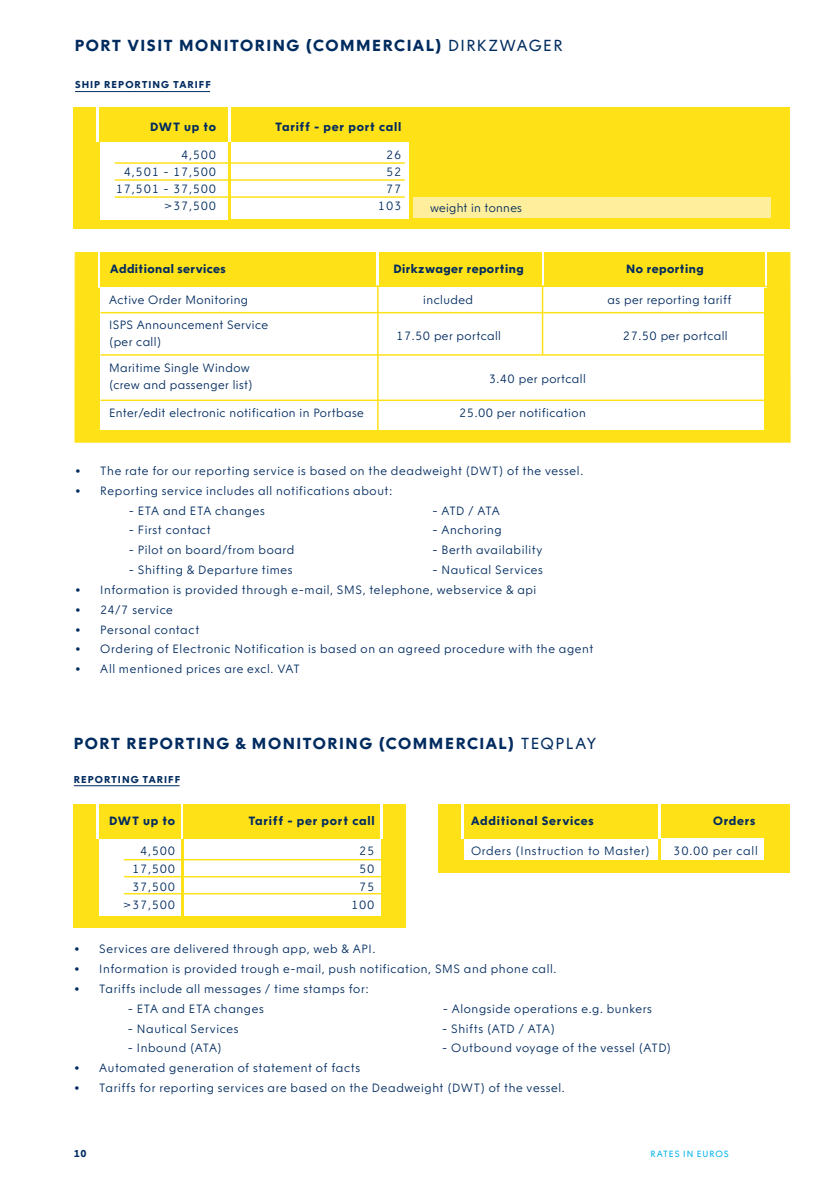
<style>
.page{position:relative;width:840px;height:1191px;background:#fff}
.page>*{position:absolute;margin:0;border:0;box-sizing:border-box;transform-origin:0 0}
.t1{font:700 16px "NLRTM";letter-spacing:.095em;color:#002b5f}
.t2{font:300 12px/17px "NLRTM";letter-spacing:.05em;color:#002b5f}
.t3{font:700 12px "NLRTM";letter-spacing:.045em;color:#002b5f}
.t4{font:300 12px "NLRTM";letter-spacing:.025em;color:#002b5f}
.t5{font:700 10px "NLRTM";letter-spacing:.1em;color:#002b5f}
.t6{font:9px "NLRTM";letter-spacing:.09em;color:#00b2ec}
.s1{font-weight:400}
</style>
<div class="page">
<div style="left:74px;top:108px;width:715px;height:121px;background:#ffe117"></div>
<div style="left:96px;top:108px;width:287px;height:34px;background:#fff"></div>
<div style="left:100px;top:108px;width:128px;height:111px;background:#fff"></div>
<div style="left:231px;top:108px;width:178px;height:111px;background:#fff"></div>
<div style="left:99px;top:108px;width:129px;height:34px;background:#ffe117"></div>
<div style="left:231px;top:108px;width:178px;height:34px;background:#ffe117"></div>
<hr style="left:115px;top:162px;width:289px;height:2px;background:#ffe117">
<hr style="left:115px;top:179px;width:289px;height:2px;background:#ffe117">
<hr style="left:115px;top:196px;width:289px;height:2px;background:#ffe117">
<div style="left:75px;top:252px;width:714px;height:190px;background:#ffe117"></div>
<div style="left:100px;top:287px;width:664px;height:142px;background:#fff"></div>
<hr style="left:100px;top:354px;width:664px;height:2px;background:#ffe117">
<hr style="left:100px;top:399px;width:664px;height:2px;background:#ffe117">
<hr style="left:100px;top:312px;width:664px;height:1px;background:#ffe117">
<hr style="left:377px;top:286px;width:1px;height:149px;background:#ffe117">
<hr style="left:541px;top:285px;width:2px;height:69px;background:#ffe117">
<div style="left:413px;top:197px;width:357px;height:21px;background:#ffef9c"></div>
<hr style="left:75px;top:91px;width:135px;height:1px;background:#002b5f">
<div style="left:74px;top:804px;width:331px;height:123px;background:#ffe117"></div>
<div style="left:438px;top:804px;width:350px;height:68px;background:#ffe117"></div>
<div style="left:96px;top:804px;width:287px;height:34px;background:#fff"></div>
<div style="left:460px;top:804px;width:287px;height:34px;background:linear-gradient(to bottom,#fff,#fff)"></div>
<div style="left:99px;top:804px;width:82px;height:112px;background:#fff"></div>
<div style="left:463px;top:804px;width:194px;height:55px;background:#fff"></div>
<div style="left:184px;top:804px;width:196px;height:111px;background:#fff"></div>
<div style="left:99px;top:804px;width:82px;height:34px;background:#ffe117"></div>
<div style="left:183px;top:804px;width:197px;height:34px;background:#ffe117"></div>
<div style="left:463px;top:804px;width:194px;height:34px;background:#ffe117"></div>
<div style="left:660px;top:804px;width:128px;height:68px;background:#ffe117"></div>
<div style="left:660px;top:838px;width:103px;height:21px;background:#fff"></div>
<hr style="left:124px;top:859px;width:280px;height:1px;background:#ffe117">
<hr style="left:124px;top:876px;width:280px;height:1px;background:#ffe117">
<hr style="left:124px;top:893px;width:280px;height:1px;background:#ffe117">
<hr style="left:74px;top:785px;width:105px;height:1px;background:#002b5f">
<h1 class="t1" style="left:75px;top:36px;width:489px">PORT VISIT MONITORING (COMMERCIAL) <span class="s1">DIRKZWAGER</span></h1>
<p class="t5" style="left:75px;top:79px;width:137px">SHIP REPORTING TARIFF</p>
<p class="t3" style="left:150px;top:120px;width:67px">DWT up to</p>
<p class="t3" style="left:275px;top:120px;width:128px">Tariff - per port call</p>
<p class="t2" style="left:181px;top:146px;width:37px">4,500</p>
<p class="t2" style="left:386px;top:146px;width:17px">26</p>
<p class="t2" style="left:124px;top:163px;width:94px">4,501 - 17,500</p>
<p class="t2" style="left:386px;top:163px;width:17px">52</p>
<p class="t2" style="left:116px;top:180px;width:102px">17,501 - 37,500</p>
<p class="t2" style="left:386px;top:180px;width:17px">77</p>
<p class="t2" style="left:164px;top:197px;width:53px">&gt;37,500</p>
<p class="t2" style="left:378px;top:197px;width:25px">103</p>
<p class="t4" style="left:430px;top:201px;width:93px">weight in tonnes</p>
<p class="t3" style="left:110px;top:262px;width:117px">Additional services</p>
<p class="t3" style="left:393px;top:262px;width:131px">Dirkzwager reporting</p>
<p class="t3" style="left:626px;top:262px;width:79px">No reporting</p>
<p class="t2" style="left:109px;top:291px;width:140px">Active Order Monitoring</p>
<p class="t2" style="left:423px;top:291px;width:51px">included</p>
<p class="t2" style="left:607px;top:291px;width:126px">as per reporting tariff</p>
<p class="t2" style="left:109px;top:316px;width:160px">ISPS Announcement Service (per call)</p>
<p class="t2" style="left:396px;top:327px;width:106px">17.50 per portcall</p>
<p class="t2" style="left:622px;top:327px;width:106px">27.50 per portcall</p>
<p class="t2" style="left:109px;top:359px;width:145px">Maritime Single Window (crew and passenger list)</p>
<p class="t2" style="left:488px;top:370px;width:98px">3.40 per portcall</p>
<p class="t2" style="left:109px;top:404px;width:256px">Enter/edit electronic notification in Portbase</p>
<p class="t2" style="left:459px;top:404px;width:128px">25.00 per notification</p>
<p class="t2" style="left:75px;top:462px;width:509px">• The rate for our reporting service is based on the deadweight (DWT) of the vessel.</p>
<p class="t2" style="left:75px;top:482px;width:319px">• Reporting service includes all notifications about:</p>
<p class="t2" style="left:129px;top:502px;width:137px">- ETA and ETA changes</p>
<p class="t2" style="left:432px;top:502px;width:69px">- ATD / ATA</p>
<p class="t2" style="left:129px;top:521px;width:83px">- First contact</p>
<p class="t2" style="left:432px;top:521px;width:71px">- Anchoring</p>
<p class="t2" style="left:129px;top:541px;width:167px">- Pilot on board/from board</p>
<p class="t2" style="left:432px;top:541px;width:112px">- Berth availability</p>
<p class="t2" style="left:129px;top:561px;width:165px">- Shifting &amp; Departure times</p>
<p class="t2" style="left:432px;top:561px;width:112px">- Nautical Services</p>
<p class="t2" style="left:75px;top:581px;width:463px">• Information is provided through e-mail, SMS, telephone, webservice &amp; api</p>
<p class="t2" style="left:75px;top:601px;width:100px">• 24/7 service</p>
<p class="t2" style="left:75px;top:621px;width:126px">• Personal contact</p>
<p class="t2" style="left:75px;top:640px;width:520px">• Ordering of Electronic Notification is based on an agreed procedure with the agent</p>
<p class="t2" style="left:75px;top:660px;width:226px">• All mentioned prices are excl. VAT</p>
<h1 class="t1" style="left:74px;top:733px;width:523px">PORT REPORTING &amp; MONITORING (COMMERCIAL) <span class="s1">TEQPLAY</span></h1>
<p class="t5" style="left:74px;top:773px;width:108px">REPORTING TARIFF</p>
<p class="t3" style="left:109px;top:813px;width:67px">DWT up to</p>
<p class="t3" style="left:248px;top:813px;width:128px">Tariff - per port call</p>
<p class="t2" style="left:140px;top:842px;width:37px">4,500</p>
<p class="t2" style="left:359px;top:842px;width:17px">25</p>
<p class="t2" style="left:132px;top:860px;width:45px">17,500</p>
<p class="t2" style="left:359px;top:860px;width:17px">50</p>
<p class="t2" style="left:132px;top:878px;width:45px">37,500</p>
<p class="t2" style="left:359px;top:878px;width:17px">75</p>
<p class="t2" style="left:123px;top:896px;width:53px">&gt;37,500</p>
<p class="t2" style="left:351px;top:896px;width:25px">100</p>
<p class="t3" style="left:471px;top:813px;width:124px">Additional Services</p>
<p class="t3" style="left:712px;top:813px;width:44px">Orders</p>
<p class="t2" style="left:471px;top:842px;width:180px">Orders (Instruction to Master)</p>
<p class="t2" style="left:673px;top:842px;width:86px">30.00 per call</p>
<p class="t2" style="left:74px;top:940px;width:303px">• Services are delivered through app, web &amp; API.</p>
<p class="t2" style="left:74px;top:960px;width:484px">• Information is provided trough e-mail, push notification, SMS and phone call.</p>
<p class="t2" style="left:74px;top:980px;width:296px">• Tariffs include all messages / time stamps for:</p>
<p class="t2" style="left:128px;top:1000px;width:137px">- ETA and ETA changes</p>
<p class="t2" style="left:442px;top:1000px;width:211px">- Alongside operations e.g. bunkers</p>
<p class="t2" style="left:128px;top:1019px;width:112px">- Nautical Services</p>
<p class="t2" style="left:442px;top:1019px;width:114px">- Shifts (ATD / ATA)</p>
<p class="t2" style="left:128px;top:1039px;width:95px">- Inbound (ATA)</p>
<p class="t2" style="left:442px;top:1039px;width:230px">- Outbound voyage of the vessel (ATD)</p>
<p class="t2" style="left:74px;top:1059px;width:288px">• Automated generation of statement of facts</p>
<p class="t2" style="left:74px;top:1079px;width:492px">• Tariffs for reporting services are based on the Deadweight (DWT) of the vessel.</p>
<p class="t5" style="left:74px;top:1147px;width:14px">10</p>
<p class="t6" style="left:650px;top:1148px;width:80px">RATES IN EUROS</p>
</div>
